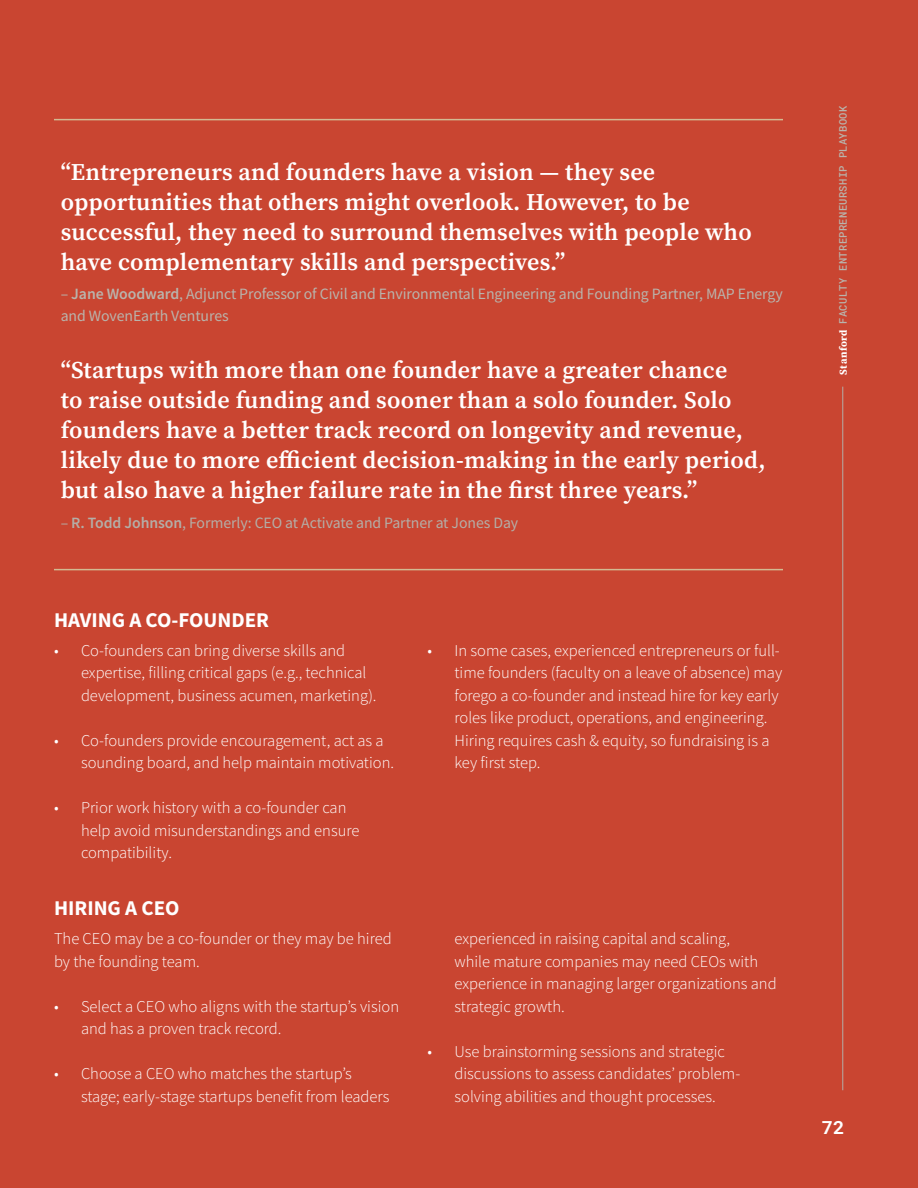
<style>
.page{position:relative;width:918px;height:1188px;background:#c94531}
.page>*{position:absolute;margin:0;border:0;box-sizing:border-box;transform-origin:0 0}
.Pull_Quote_Small{font:600 24px/30px "Source Serif Pro";letter-spacing:.01em;color:#fff}
.t1{font:700 21px "Source Sans Pro";color:#fff}
.t2{font:700 18px "Roboto Mono";color:#fff;scale:1.05 1}
.t3{font:300 16.5px/22.5px "Source Sans Pro";color:#fff}
.Speaker_Name{font:15.75px/22.5px "Source Sans Pro";letter-spacing:-.005em;color:#b9b4ac}
.Speaker_Name-2{font:15.75px "Source Sans Pro";letter-spacing:-.005em;color:#b4aea7}
.t4{font:500 10.5px "Roboto Mono";letter-spacing:.03em;color:#b9b4ac}
.s1{font-weight:600}
.s2{font-family:"Source Serif Pro";font-weight:700;color:#fff}
</style>
<div class="page">
<hr style="left:842px;top:387px;width:1px;height:703px;background:#b4aea7">
<hr style="left:54px;top:119px;width:729px;height:1px;background:#d2ba92">
<hr style="left:54px;top:569px;width:729px;height:1px;background:#d2ba92">
<p class="Pull_Quote_Small" style="left:61px;top:156px;width:693px">“Entrepreneurs and founders have a vision — they see opportunities that others might overlook. However, to be successful, they need to surround themselves with people who have complementary skills and perspectives.”</p>
<p class="Speaker_Name" style="left:61px;top:282px;width:724px">– <span class="s1">Jane Woodward</span>, Adjunct Professor of Civil and Environmental Engineering and Founding Partner, MAP Energy and WovenEarth Ventures</p>
<p class="Pull_Quote_Small" style="left:61px;top:355px;width:706px">“Startups with more than one founder have a greater chance<br>to raise outside funding and sooner than a solo founder. Solo founders have a better track record on longevity and revenue, likely due to more efficient decision-making in the early period, but also have a higher failure rate in the first three years.”</p>
<p class="Speaker_Name-2" style="left:61px;top:512px;width:459px">– <span class="s1">R. Todd Johnson</span>, Formerly: CEO at Activate and Partner at Jones Day</p>
<h3 class="t1" style="left:54px;top:605px;width:217px">HAVING A CO-FOUNDER</h3>
<p class="t3" style="left:81px;top:639px;width:297px;text-indent:-27px">• Co-founders can bring diverse skills and expertise, filling critical gaps (e.g., technical development, business acumen, marketing).</p>
<p class="t3" style="left:81px;top:729px;width:315px;text-indent:-27px">• Co-founders provide encouragement, act as a sounding board, and help maintain motivation.</p>
<p class="t3" style="left:81px;top:797px;width:280px;text-indent:-27px">• Prior work history with a co-founder can help avoid misunderstandings and ensure compatibility.</p>
<h3 class="t1" style="left:54px;top:894px;width:127px">HIRING A CEO</h3>
<p class="t3" style="left:54px;top:928px;width:339px">The CEO may be a co-founder or they may be hired by the founding team.</p>
<p class="t3" style="left:81px;top:995px;width:320px;text-indent:-27px">• Select a CEO who aligns with the startup’s vision and has a proven track record.</p>
<p class="t3" style="left:81px;top:1063px;width:310px;text-indent:-27px">• Choose a CEO who matches the startup’s stage; early-stage startups benefit from leaders</p>
<p class="t3" style="left:454px;top:639px;width:329px;text-indent:-27px">• In some cases, experienced entrepreneurs or full&shy;time founders (faculty on a leave of absence) may forego a co-founder and instead hire for key early roles like product, operations, and engineering.<br>Hiring requires cash &amp; equity, so fundraising is a key first step.</p>
<p class="t3" style="left:454px;top:928px;width:324px">experienced in raising capital and scaling,<br>while mature companies may need CEOs with experience in managing larger organizations and strategic growth.</p>
<p class="t3" style="left:454px;top:1040px;width:287px;text-indent:-27px">• Use brainstorming sessions and strategic discussions to assess candidates’ problem&shy;solving abilities and thought processes.</p>
<p class="t4" style="left:836px;top:375px;width:270px;rotate:-90deg"><span class="s2">Stanford</span> FACULTY ENTREPRENEURSHIP PLAYBOOK</p>
<p class="t2" style="left:822px;top:1115px;width:23px">72</p>
</div>
